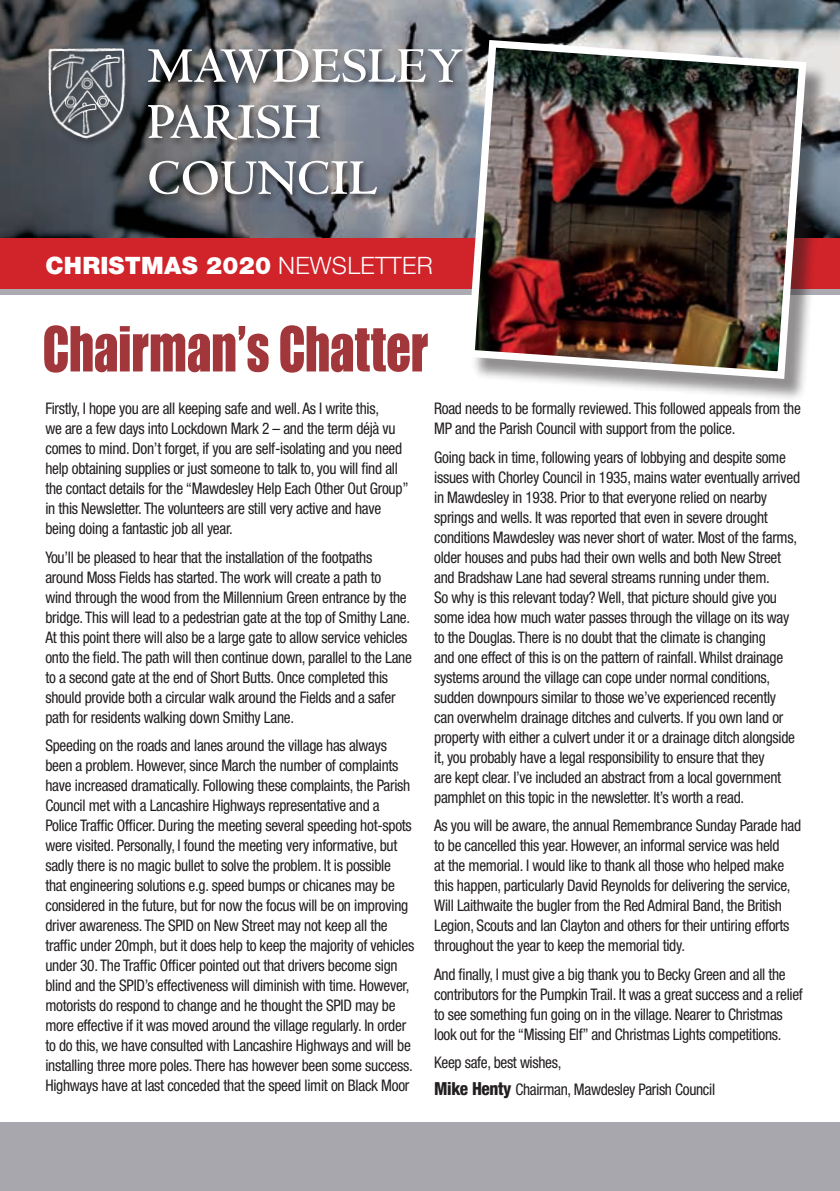
<style>
.page{position:relative;width:840px;height:1191px;background:#fff}
.page>*{position:absolute;margin:0;border:0;box-sizing:border-box;transform-origin:0 0}
.t1{font:700 68px "Impact URW Con D";color:#a2373b}
.t2{font:700 52px/56px "Centaur MT Std";letter-spacing:.01em;color:#fff}
.t3{font:900 24px "Helvetica Neue LT Std";letter-spacing:.01em;color:#fff}
.t4{font:condensed 16px/20px "Helvetica Neue LT Std";letter-spacing:-.02em;color:#231f20;scale:.96 1}
.s1{font-weight:300}
.s2{font-weight:800;font-size:18px}
</style>
<div class="page">
<img style="left:0;top:0;width:839px;height:238px">
<div style="left:0;top:238px;width:839px;height:57px;background:#d1232a"></div>
<div style="left:0;top:289px;width:839px;height:6px;background:#acabb2"></div>
<div style="left:45px;top:45px;width:89px;height:102px;background:#231f20;opacity:.75"></div>
<img style="left:47px;top:45px;width:81px;height:95px">
<div style="left:144px;top:45px;width:326px;height:158px;background:#231f20;opacity:.75"></div>
<div style="left:470px;top:43px;width:357px;height:358px;background:#231f20;opacity:.5"></div>
<img style="left:463px;top:36px;width:346px;height:347px">
<div style="left:0;top:1123px;width:839px;height:68px;background:#a8a7ad"></div>
<h2 class="t2" style="left:147px;top:39px;width:317px">MAWDESLEY<br>PARISH<br>COUNCIL</h2>
<h3 class="t3" style="left:45px;top:251px;width:388px">CHRISTMAS 2020 <span class="s1">NEWSLETTER</span></h3>
<h1 class="t1" style="left:43px;top:310px;width:387px">Chairman’s Chatter</h1>
<p class="t4" style="left:45px;top:398px;width:379px">Firstly, I hope you are all keeping safe and well. As I write this,<br>we are a few days into Lockdown Mark 2 – and the term déjà vu comes to mind. Don’t forget, if you are self-isolating and you need help obtaining supplies or just someone to talk to, you will find all the contact details for the “Mawdesley Help Each Other Out Group” in this Newsletter. The volunteers are still very active and have being doing a fantastic job all year.</p>
<p class="t4" style="left:45px;top:547px;width:383px">You’ll be pleased to hear that the installation of the footpaths around Moss Fields has started. The work will create a path to<br>wind through the wood from the Millennium Green entrance by the bridge. This will lead to a pedestrian gate at the top of Smithy Lane.<br>At this point there will also be a large gate to allow service vehicles onto the field. The path will then continue down, parallel to the Lane to a second gate at the end of Short Butts. Once completed this should provide both a circular walk around the Fields and a safer path for residents walking down Smithy Lane.</p>
<p class="t4" style="left:45px;top:735px;width:385px">Speeding on the roads and lanes around the village has always been a problem. However, since March the number of complaints have increased dramatically. Following these complaints, the Parish Council met with a Lancashire Highways representative and a Police Traffic Officer. During the meeting several speeding hot-spots were visited. Personally, I found the meeting very informative, but sadly there is no magic bullet to solve the problem. It is possible that engineering solutions e.g. speed bumps or chicanes may be considered in the future, but for now the focus will be on improving driver awareness. The SPID on New Street may not keep all the traffic under 20mph, but it does help to keep the majority of vehicles under 30. The Traffic Officer pointed out that drivers become sign blind and the SPID’s effectiveness will diminish with time. However, motorists do respond to change and he thought the SPID may be more effective if it was moved around the village regularly. In order to do this, we have consulted with Lancashire Highways and will be installing three more poles. There has however been some success.<br>Highways have at last conceded that the speed limit on Black Moor</p>
<p class="t4" style="left:434px;top:398px;width:383px">Road needs to be formally reviewed. This followed appeals from the<br>MP and the Parish Council with support from the police.</p>
<p class="t4" style="left:434px;top:447px;width:382px">Going back in time, following years of lobbying and despite some issues with Chorley Council in 1935, mains water eventually arrived in Mawdesley in 1938. Prior to that everyone relied on nearby springs and wells. It was reported that even in severe drought conditions Mawdesley was never short of water. Most of the farms, older houses and pubs had their own wells and both New Street and Bradshaw Lane had several streams running under them.<br>So why is this relevant today? Well, that picture should give you some idea how much water passes through the village on its way to the Douglas. There is no doubt that the climate is changing<br>and one effect of this is on the pattern of rainfall. Whilst drainage systems around the village can cope under normal conditions, sudden downpours similar to those we’ve experienced recently can overwhelm drainage ditches and culverts. If you own land or property with either a culvert under it or a drainage ditch alongside it, you probably have a legal responsibility to ensure that they<br>are kept clear. I’ve included an abstract from a local government pamphlet on this topic in the newsletter. It’s worth a read.</p>
<p class="t4" style="left:434px;top:815px;width:383px">As you will be aware, the annual Remembrance Sunday Parade had to be cancelled this year. However, an informal service was held<br>at the memorial. I would like to thank all those who helped make this happen, particularly David Reynolds for delivering the service, Will Laithwaite the bugler from the Red Admiral Band, the British Legion, Scouts and Ian Clayton and others for their untiring efforts throughout the year to keep the memorial tidy.</p>
<p class="t4" style="left:434px;top:964px;width:385px">And finally, I must give a big thank you to Becky Green and all the contributors for the Pumpkin Trail. It was a great success and a relief to see something fun going on in the village. Nearer to Christmas look out for the “Missing Elf” and Christmas Lights competitions.</p>
<p class="t4" style="left:434px;top:1049px;width:294px;line-height:26.6px">Keep safe, best wishes,<br><span class="s2">Mike Henty</span> Chairman, Mawdesley Parish Council</p>
</div>
